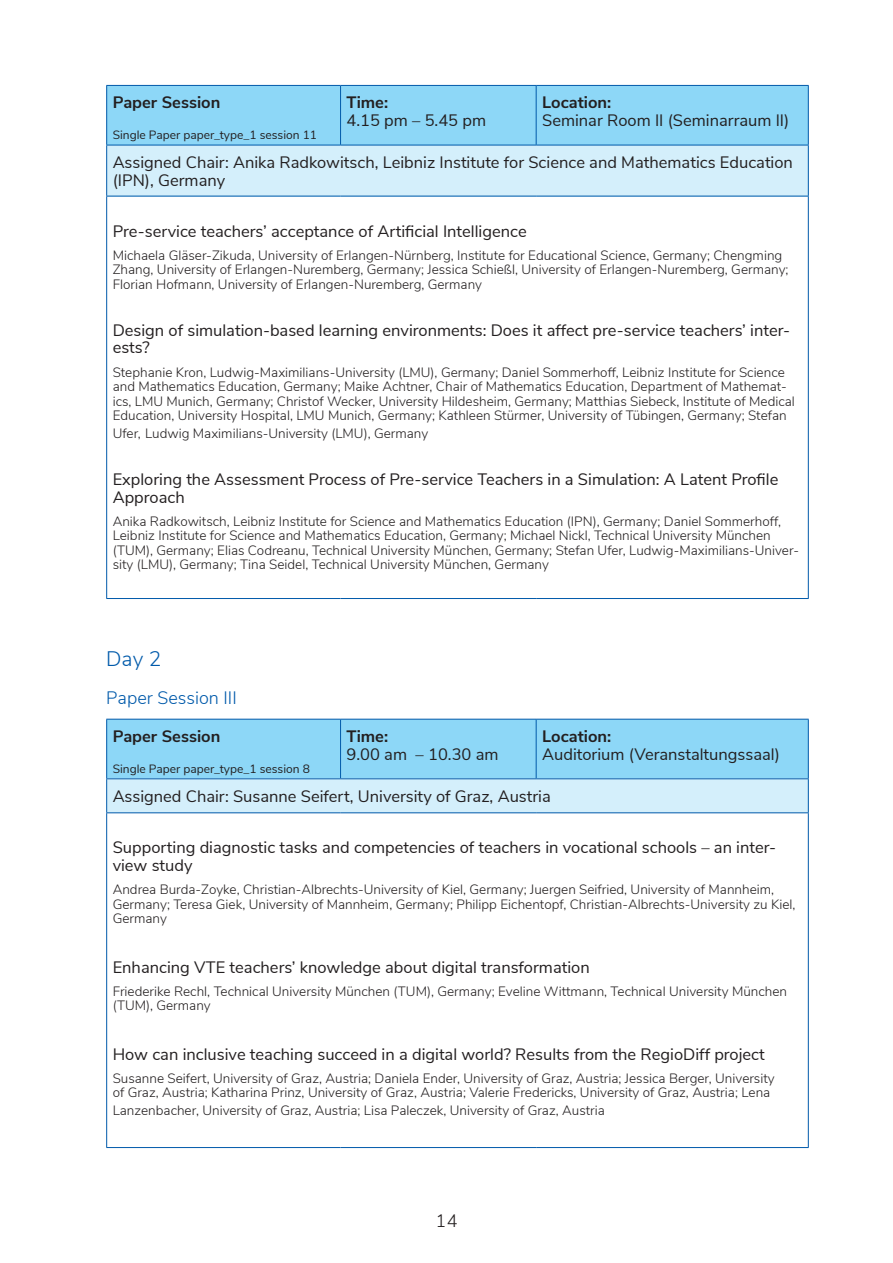
<style>
.page{position:relative;width:893px;height:1263px;background:#fff}
.page>*{position:absolute;margin:0;border:0;box-sizing:border-box;transform-origin:0 0}
.t1{font:300 21px "Nunito Sans";color:#015aaa}
.t2{font:300 18px "Nunito Sans";color:#015aaa}
.t3{font:300 18px "Nunito Sans";color:#231f20}
.t4{font:16.5px/17.9px "Nunito Sans";color:#231f20}
.t5{font:700 16.5px "Nunito Sans";color:#231f20}
.t6{font:300 13.5px/14.5px "Nunito Sans";color:#231f20}
.t7{font:12px "Nunito Sans";color:#231f20}
</style>
<div class="page">
<div style="left:107px;top:86px;width:701px;height:59px;background:#8dd7f7"></div>
<div style="left:107px;top:145px;width:701px;height:51px;background:#d4effb"></div>
<hr style="left:106px;top:85px;width:235px;height:1px;background:#015aaa">
<hr style="left:106px;top:86px;width:1px;height:59px;background:#015aaa">
<hr style="left:341px;top:85px;width:195px;height:1px;background:#015aaa">
<hr style="left:340px;top:86px;width:1px;height:59px;background:#015aaa">
<hr style="left:536px;top:85px;width:273px;height:1px;background:#015aaa">
<hr style="left:536px;top:86px;width:1px;height:59px;background:#015aaa">
<hr style="left:808px;top:86px;width:1px;height:59px;background:#015aaa">
<hr style="left:106px;top:145px;width:235px;height:1px;background:#015aaa">
<hr style="left:106px;top:145px;width:1px;height:51px;background:#015aaa">
<hr style="left:341px;top:145px;width:195px;height:1px;background:#015aaa">
<hr style="left:536px;top:145px;width:273px;height:1px;background:#015aaa">
<hr style="left:808px;top:145px;width:1px;height:51px;background:#015aaa">
<hr style="left:106px;top:196px;width:235px;height:1px;background:#015aaa">
<hr style="left:106px;top:196px;width:1px;height:402px;background:#015aaa">
<hr style="left:341px;top:196px;width:195px;height:1px;background:#015aaa">
<hr style="left:536px;top:196px;width:273px;height:1px;background:#015aaa">
<hr style="left:808px;top:196px;width:1px;height:402px;background:#015aaa">
<hr style="left:106px;top:598px;width:235px;height:1px;background:#015aaa">
<hr style="left:341px;top:598px;width:195px;height:1px;background:#015aaa">
<hr style="left:536px;top:598px;width:273px;height:1px;background:#015aaa">
<div style="left:107px;top:720px;width:701px;height:58px;background:#8dd7f7"></div>
<div style="left:107px;top:779px;width:701px;height:34px;background:#d4effb"></div>
<hr style="left:106px;top:719px;width:235px;height:1px;background:#015aaa">
<hr style="left:106px;top:719px;width:1px;height:59px;background:#015aaa">
<hr style="left:341px;top:719px;width:195px;height:1px;background:#015aaa">
<hr style="left:340px;top:719px;width:1px;height:59px;background:#015aaa">
<hr style="left:536px;top:719px;width:273px;height:1px;background:#015aaa">
<hr style="left:536px;top:719px;width:1px;height:59px;background:#015aaa">
<hr style="left:808px;top:719px;width:1px;height:59px;background:#015aaa">
<hr style="left:106px;top:778px;width:235px;height:1px;background:#015aaa">
<hr style="left:106px;top:779px;width:1px;height:33px;background:#015aaa">
<hr style="left:341px;top:778px;width:195px;height:1px;background:#015aaa">
<hr style="left:536px;top:778px;width:273px;height:1px;background:#015aaa">
<hr style="left:808px;top:779px;width:1px;height:33px;background:#015aaa">
<hr style="left:106px;top:812px;width:235px;height:1px;background:#015aaa">
<hr style="left:106px;top:813px;width:1px;height:334px;background:#015aaa">
<hr style="left:341px;top:812px;width:195px;height:1px;background:#015aaa">
<hr style="left:536px;top:812px;width:273px;height:1px;background:#015aaa">
<hr style="left:808px;top:813px;width:1px;height:334px;background:#015aaa">
<hr style="left:106px;top:1147px;width:235px;height:1px;background:#015aaa">
<hr style="left:341px;top:1147px;width:195px;height:1px;background:#015aaa">
<hr style="left:536px;top:1147px;width:273px;height:1px;background:#015aaa">
<p class="t5" style="left:542px;top:90px;width:71px">Location:</p>
<p class="t4" style="left:542px;top:110px;width:249px">Seminar Room II (Seminarraum II)</p>
<p class="t4" style="left:113px;top:152px;width:682px">Assigned Chair: Anika Radkowitsch, Leibniz Institute for Science and Mathematics Education (IPN), Germany</p>
<p class="t4" style="left:113px;top:221px;width:416px">Pre-service teachers’ acceptance of Artificial Intelligence</p>
<p class="t6" style="left:113px;top:247px;width:677px">Michaela Gläser-Zikuda, University of Erlangen-Nürnberg, Institute for Educational Science, Germany; Chengming<br>Zhang, University of Erlangen-Nuremberg, Germany; Jessica Schießl, University of Erlangen-Nuremberg, Germany;<br>Florian Hofmann, University of Erlangen-Nuremberg, Germany</p>
<p class="t4" style="left:113px;top:320px;width:679px">Design of simulation-based learning environments: Does it affect pre-service teachers’ inter&shy;ests?</p>
<p class="t6" style="left:113px;top:364px;width:684px">Stephanie Kron, Ludwig-Maximilians-University (LMU), Germany; Daniel Sommerhoff, Leibniz Institute for Science and Mathematics Education, Germany; Maike Achtner, Chair of Mathematics Education, Department of Mathemat&shy;ics, LMU Munich, Germany; Christof Wecker, University Hildesheim, Germany; Matthias Siebeck, Institute of Medical Education, University Hospital, LMU Munich, Germany; Kathleen Stürmer, University of Tübingen, Germany; Stefan</p>
<p class="t6" style="left:113px;top:425px;width:317px">Ufer, Ludwig Maximilians-University (LMU), Germany</p>
<p class="t4" style="left:113px;top:469px;width:667px">Exploring the Assessment Process of Pre-service Teachers in a Simulation: A Latent Profile<br>Approach</p>
<p class="t6" style="left:113px;top:513px;width:688px">Anika Radkowitsch, Leibniz Institute for Science and Mathematics Education (IPN), Germany; Daniel Sommerhoff, Leibniz Institute for Science and Mathematics Education, Germany; Michael Nickl, Technical University München (TUM), Germany; Elias Codreanu, Technical University München, Germany; Stefan Ufer, Ludwig-Maximilians-Univer&shy;sity (LMU), Germany; Tina Seidel, Technical University München, Germany</p>
<p class="t5" style="left:113px;top:90px;width:109px">Paper Session</p>
<p class="t7" style="left:113px;top:126px;width:206px">Single Paper paper_type_1 session 11</p>
<p class="t5" style="left:347px;top:90px;width:43px">Time:</p>
<p class="t4" style="left:347px;top:110px;width:141px">4.15 pm – 5.45 pm</p>
<h1 class="t1" style="left:106px;top:644px;width:56px">Day 2</h1>
<h2 class="t2" style="left:106px;top:684px;width:132px">Paper Session III</h2>
<p class="t5" style="left:113px;top:724px;width:109px">Paper Session</p>
<p class="t7" style="left:113px;top:760px;width:199px">Single Paper paper_type_1 session 8</p>
<p class="t5" style="left:542px;top:724px;width:71px">Location:</p>
<p class="t4" style="left:542px;top:744px;width:239px">Auditorium (Veranstaltungssaal)</p>
<p class="t4" style="left:113px;top:786px;width:440px">Assigned Chair: Susanne Seifert, University of Graz, Austria</p>
<p class="t4" style="left:113px;top:838px;width:665px">Supporting diagnostic tasks and competencies of teachers in vocational schools – an inter&shy;view study</p>
<p class="t6" style="left:113px;top:881px;width:684px">Andrea Burda-Zoyke, Christian-Albrechts-University of Kiel, Germany; Juergen Seifried, University of Mannheim,<br>Germany; Teresa Giek, University of Mannheim, Germany; Philipp Eichentopf, Christian-Albrechts-University zu Kiel,<br>Germany</p>
<p class="t4" style="left:113px;top:957px;width:478px">Enhancing VTE teachers’ knowledge about digital transformation</p>
<p class="t6" style="left:113px;top:983px;width:676px">Friederike Rechl, Technical University München (TUM), Germany; Eveline Wittmann, Technical University München (TUM), Germany</p>
<p class="t4" style="left:113px;top:1044px;width:654px">How can inclusive teaching succeed in a digital world? Results from the RegioDiff project</p>
<p class="t6" style="left:113px;top:1070px;width:664px">Susanne Seifert, University of Graz, Austria; Daniela Ender, University of Graz, Austria; Jessica Berger, University of Graz, Austria; Katharina Prinz, University of Graz, Austria; Valerie Fredericks, University of Graz, Austria; Lena</p>
<p class="t6" style="left:113px;top:1102px;width:494px">Lanzenbacher, University of Graz, Austria; Lisa Paleczek, University of Graz, Austria</p>
<p class="t5" style="left:347px;top:724px;width:43px">Time:</p>
<p class="t4" style="left:347px;top:744px;width:153px">9.00 am – 10.30 am</p>
<h2 class="t3" style="left:435px;top:1208px;width:23px">14</h2>
</div>
